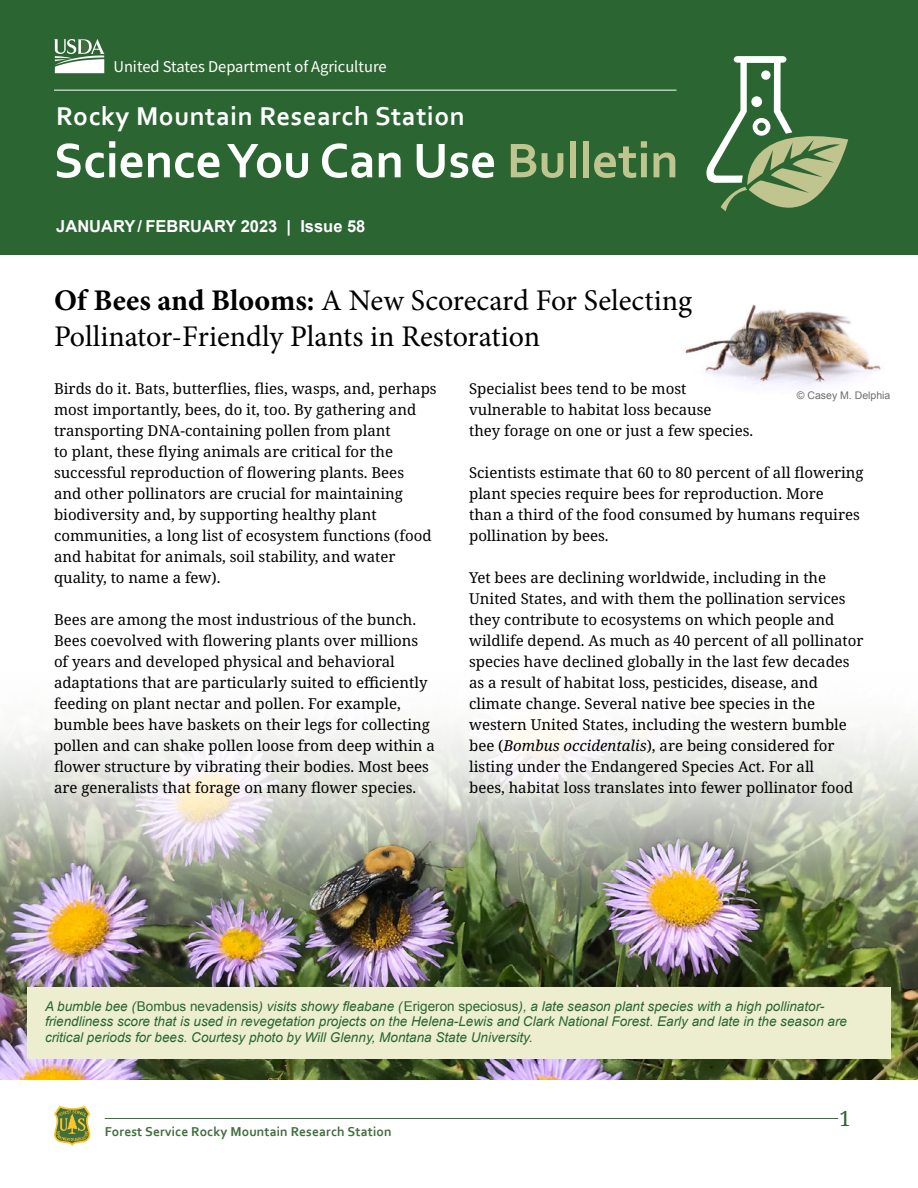
<style>
.page{position:relative;width:918px;height:1188px;background:#fff}
.page>*{position:absolute;margin:0;border:0;box-sizing:border-box;transform-origin:0 0}
.t1{font:700 51px "Corbel";color:#fff}
.Heading_1{font:30px/36px "Minion Pro";color:#000}
.t2{font:700 27px "Corbel";letter-spacing:.02em;color:#fff}
.t3{font:21px "Noto Serif";color:#2b6532}
.t4{font:16.5px "Source Sans Variable";color:#fff}
.t5{font:700 16.5px "Arial";color:#fff}
.P__Body_Text{font:15px/21px "Noto Serif";color:#000}
.t6{font:italic 13.5px/15.8px "Arial";color:#2b6532}
.t7{font:700 13.5px "Corbel";letter-spacing:.01em;color:#406e3d}
.t8{font:10.5px "Arial";color:#6d6e71}
.s1{color:#c0c590}
.s2{font-weight:700}
.s3{font-style:italic}
.s4{font-style:normal}
</style>
<div class="page">
<img style="left:0;top:726px;width:918px;height:354px">
<hr style="left:105px;top:1118px;width:733px;height:1px;background:#406e3d">
<svg style="left:54px;top:1106px;width:36px;height:40px"></svg>
<div style="left:0;top:0;width:918px;height:254px;background:#2b6532"></div>
<svg style="left:706px;top:56px;width:142px;height:156px"></svg>
<div style="left:757px;top:123px;width:9px;height:8px;background:#2b6532;border-radius:50%"></div>
<svg style="left:54px;top:39px;width:51px;height:34px"></svg>
<hr style="left:54px;top:90px;width:622px;height:1px;background:#fff">
<img style="left:685px;top:304px;width:196px;height:82px">
<div style="left:27px;top:987px;width:864px;height:71px;background:#eceecf"></div>
<p class="t4" style="left:113px;top:57px;width:275px">United States Department of Agriculture</p>
<h3 class="t2" style="left:56px;top:99px;width:410px">Rocky Mountain Research Station</h3>
<h1 class="t1" style="left:54px;top:129px;width:626px">Science You Can Use <span class="s1">Bulletin</span></h1>
<p class="t5" style="left:56px;top:215px;width:311px">JANUARY / FEBRUARY 2023 | Issue 58</p>
<h1 class="Heading_1" style="left:54px;top:282px;width:640px"><span class="s2">Of Bees and Blooms:</span> A New Scorecard For Selecting<br>Pollinator-Friendly Plants in Restoration</h1>
<p class="P__Body_Text" style="left:54px;top:379px;width:384px">Birds do it. Bats, butterflies, flies, wasps, and, perhaps most importantly, bees, do it, too. By gathering and transporting DNA-containing pollen from plant<br>to plant, these flying animals are critical for the successful reproduction of flowering plants. Bees<br>and other pollinators are crucial for maintaining biodiversity and, by supporting healthy plant communities, a long list of ecosystem functions (food and habitat for animals, soil stability, and water quality, to name a few).</p>
<p class="P__Body_Text" style="left:54px;top:610px;width:382px">Bees are among the most industrious of the bunch.<br>Bees coevolved with flowering plants over millions of years and developed physical and behavioral adaptations that are particularly suited to efficiently feeding on plant nectar and pollen. For example, bumble bees have baskets on their legs for collecting pollen and can shake pollen loose from deep within a flower structure by vibrating their bodies. Most bees are generalists that forage on many flower species.</p>
<p class="P__Body_Text" style="left:469px;top:379px;width:286px">Specialist bees tend to be most vulnerable to habitat loss because<br>they forage on one or just a few species.</p>
<p class="P__Body_Text" style="left:469px;top:463px;width:396px">Scientists estimate that 60 to 80 percent of all flowering plant species require bees for reproduction. More<br>than a third of the food consumed by humans requires pollination by bees.</p>
<p class="P__Body_Text" style="left:469px;top:568px;width:396px">Yet bees are declining worldwide, including in the United States, and with them the pollination services they contribute to ecosystems on which people and wildlife depend. As much as 40 percent of all pollinator species have declined globally in the last few decades as a result of habitat loss, pesticides, disease, and climate change. Several native bee species in the western United States, including the western bumble bee (<span class="s3">Bombus occidentalis</span>), are being considered for listing under the Endangered Species Act. For all<br>bees, habitat loss translates into fewer pollinator food</p>
<p class="t8" style="left:797px;top:389px;width:95px">© Casey M. Delphia</p>
<p class="t6" style="left:45px;top:998px;width:804px">A bumble bee (<span class="s4">Bombus nevadensis</span>) visits showy fleabane (<span class="s4">Erigeron speciosus</span>), a late season plant species with a high pollinator&shy;friendliness score that is used in revegetation projects on the Helena-Lewis and Clark National Forest. Early and late in the season are critical periods for bees. Courtesy photo by Will Glenny, Montana State University.</p>
<p class="t7" style="left:105px;top:1123px;width:288px">Forest Service Rocky Mountain Research Station</p>
<h3 class="t3" style="left:839px;top:1104px;width:13px">1</h3>
</div>
